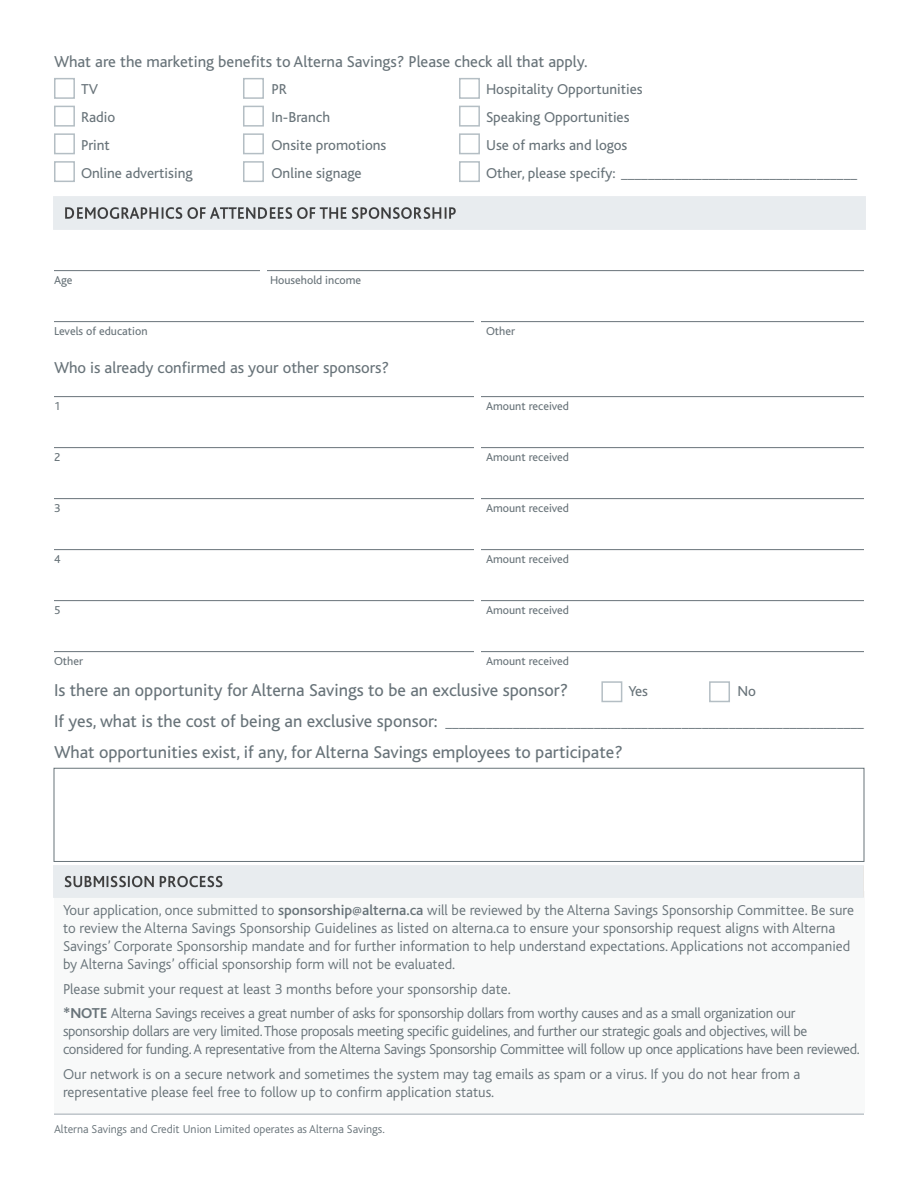
<style>
.page{position:relative;width:918px;height:1188px;background:#fff}
.page>*{position:absolute;margin:0;border:0;box-sizing:border-box;transform-origin:0 0}
.t1{font:18px "Bliss";color:#687379}
.t2{font:16.5px "Bliss";color:#687379}
.t3{font:300 15px/18px "Bliss";color:#687379}
.t4{font:300 15px/18px "Bliss";letter-spacing:-.02em;color:#687379}
.t5{font:15px "Bliss";color:#687379}
.t6{font:12px "Bliss";color:#687379}
.t7{font:300 12px "Bliss";color:#687379}
.s1{font-size:18px}
.s2{font-weight:500}
.s3{font-weight:500;font-size:12px}
.s4{font-weight:700}
</style>
<div class="page">
<div style="left:54px;top:891px;width:810px;height:222px;background:#f8f9f9"></div>
<div style="left:54px;top:78px;width:21px;height:21px;border:2px solid #b4bec4"></div>
<div style="left:243px;top:78px;width:21px;height:21px;border:2px solid #b4bec4"></div>
<div style="left:459px;top:78px;width:21px;height:21px;border:2px solid #b4bec4"></div>
<div style="left:54px;top:106px;width:21px;height:21px;border:2px solid #b4bec4"></div>
<div style="left:243px;top:106px;width:21px;height:21px;border:2px solid #b4bec4"></div>
<div style="left:459px;top:106px;width:21px;height:21px;border:2px solid #b4bec4"></div>
<div style="left:54px;top:133px;width:21px;height:21px;border:2px solid #b4bec4"></div>
<div style="left:243px;top:133px;width:21px;height:21px;border:2px solid #b4bec4"></div>
<div style="left:459px;top:133px;width:21px;height:21px;border:2px solid #b4bec4"></div>
<div style="left:54px;top:161px;width:21px;height:21px;border:2px solid #b4bec4"></div>
<div style="left:243px;top:161px;width:21px;height:21px;border:2px solid #b4bec4"></div>
<div style="left:459px;top:161px;width:21px;height:21px;border:2px solid #b4bec4"></div>
<hr style="left:54px;top:270px;width:810px;height:1px;background:#687379">
<hr style="left:54px;top:321px;width:810px;height:1px;background:#687379">
<hr style="left:54px;top:396px;width:810px;height:1px;background:#687379">
<hr style="left:54px;top:447px;width:810px;height:1px;background:#687379">
<hr style="left:54px;top:498px;width:810px;height:1px;background:#687379">
<hr style="left:54px;top:549px;width:810px;height:1px;background:#687379">
<hr style="left:54px;top:600px;width:810px;height:1px;background:#687379">
<hr style="left:54px;top:651px;width:810px;height:1px;background:#687379">
<div style="left:601px;top:681px;width:21px;height:21px;border:2px solid #b4bec4"></div>
<div style="left:709px;top:681px;width:21px;height:21px;border:2px solid #b4bec4"></div>
<div style="left:54px;top:768px;width:810px;height:94px;border:1px solid #687379"></div>
<div style="left:474px;top:310px;width:7px;height:360px;background:#fff"></div>
<div style="left:260px;top:259px;width:7px;height:31px;background:#fff"></div>
<hr style="left:54px;top:1113px;width:810px;height:2px;background:#bcc3c8">
<img style="left:54px;top:196px;width:811px;height:34px">
<div style="left:53px;top:865px;width:811px;height:32px;background:#e8ecef"></div>
<p class="t2" style="left:54px;top:55px;width:535px">What are the marketing benefits to Alterna Savings? Please check all that apply.</p>
<p class="t5" style="left:81px;top:84px;width:19px">TV</p>
<p class="t5" style="left:272px;top:84px;width:17px">PR</p>
<p class="t5" style="left:486px;top:84px;width:158px">Hospitality Opportunities</p>
<p class="t5" style="left:81px;top:111px;width:36px">Radio</p>
<p class="t5" style="left:272px;top:111px;width:60px">In-Branch</p>
<p class="t5" style="left:486px;top:111px;width:145px">Speaking Opportunities</p>
<p class="t5" style="left:81px;top:139px;width:30px">Print</p>
<p class="t5" style="left:272px;top:139px;width:116px">Onsite promotions</p>
<p class="t5" style="left:486px;top:139px;width:143px">Use of marks and logos</p>
<p class="t5" style="left:81px;top:167px;width:113px">Online advertising</p>
<p class="t5" style="left:272px;top:167px;width:92px">Online signage</p>
<p class="t5" style="left:486px;top:167px;width:373px">Other, please specify: ___________________________________</p>
<p class="t6" style="left:54px;top:276px;width:20px">Age</p>
<p class="t6" style="left:270px;top:276px;width:93px">Household income</p>
<p class="t6" style="left:54px;top:327px;width:95px">Levels of education</p>
<p class="t6" style="left:486px;top:327px;width:31px">Other</p>
<p class="t2" style="left:54px;top:361px;width:337px">Who is already confirmed as your other sponsors?</p>
<p class="t6" style="left:54px;top:402px;width:8px">1</p>
<p class="t6" style="left:486px;top:402px;width:85px">Amount received</p>
<p class="t6" style="left:54px;top:453px;width:8px">2</p>
<p class="t6" style="left:486px;top:453px;width:85px">Amount received</p>
<p class="t6" style="left:54px;top:504px;width:8px">3</p>
<p class="t6" style="left:486px;top:504px;width:85px">Amount received</p>
<p class="t6" style="left:54px;top:555px;width:8px">4</p>
<p class="t6" style="left:486px;top:555px;width:85px">Amount received</p>
<p class="t6" style="left:54px;top:606px;width:8px">5</p>
<p class="t6" style="left:486px;top:606px;width:85px">Amount received</p>
<p class="t6" style="left:54px;top:657px;width:31px">Other</p>
<p class="t6" style="left:486px;top:657px;width:85px">Amount received</p>
<p class="t1" style="left:54px;top:683px;width:516px">Is there an opportunity for Alterna Savings to be an exclusive sponsor?</p>
<p class="t5" style="left:629px;top:686px;width:21px">Yes</p>
<p class="t5" style="left:737px;top:686px;width:20px">No</p>
<p class="t5" style="left:54px;top:716px;width:812px"><span class="s1">If yes, what is the cost of being an exclusive sponsor:</span> ______________________________________________________________</p>
<p class="t1" style="left:54px;top:745px;width:570px">What opportunities exist, if any, for Alterna Savings employees to participate?</p>
<p class="t3" style="left:63px;top:902px;width:793px">Your application, once submitted to <span class="s2">sponsorship</span><span class="s3">@</span><span class="s2">alterna.ca</span> will be reviewed by the Alterna Savings Sponsorship Committee. Be sure to review the Alterna Savings Sponsorship Guidelines as listed on alterna.ca to ensure your sponsorship request aligns with Alterna Savings’ Corporate Sponsorship mandate and for further information to help understand expectations. Applications not accompanied by Alterna Savings’ official sponsorship form will not be evaluated.</p>
<p class="t3" style="left:63px;top:980px;width:449px">Please submit your request at least 3 months before your sponsorship date.</p>
<p class="t4" style="left:63px;top:1005px;width:798px"><span class="s4">*NOTE</span> Alterna Savings receives a great number of asks for sponsorship dollars from worthy causes and as a small organization our sponsorship dollars are very limited. Those proposals meeting specific guidelines, and further our strategic goals and objectives, will be considered for funding. A representative from the Alterna Savings Sponsorship Committee will follow up once applications have been reviewed.</p>
<p class="t3" style="left:63px;top:1066px;width:739px">Our network is on a secure network and sometimes the system may tag emails as spam or a virus. If you do not hear from a representative please feel free to follow up to confirm application status.</p>
<p class="t7" style="left:54px;top:1123px;width:332px">Alterna Savings and Credit Union Limited operates as Alterna Savings.</p>
</div>
